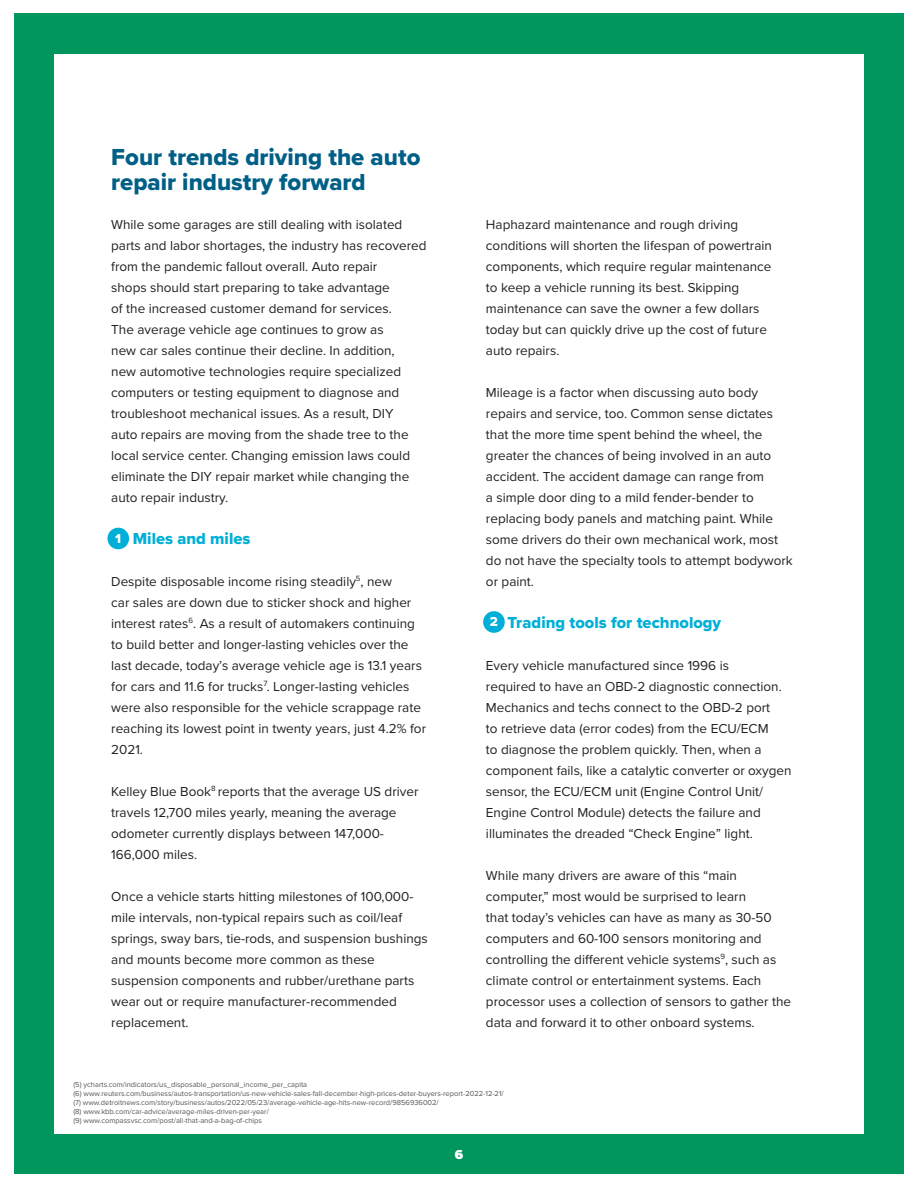
<style>
.page{position:relative;width:918px;height:1188px;background:#fff}
.page>*{position:absolute;margin:0;border:0;box-sizing:border-box;transform-origin:0 0}
.t1{font:24px/25.5px "Proxima Nova Extrabld";color:#005f86}
.t2{font:16.5px "Proxima Nova Extrabld";color:#00afd7}
.t3{font:13.5px/21px "Proxima Nova";color:#231f20}
.t4{font:13.5px "Proxima Nova Extrabld";color:#fff}
.t5{font:900 13.5px "Proxima Nova";color:#fff}
.t6{font:7.5px "Proxima Nova";color:#53565a}
</style>
<div class="page">
<div style="left:14px;top:14px;width:890px;height:1160px;background:#00965e"></div>
<div style="left:54px;top:54px;width:810px;height:1080px;background:#fff"></div>
<div style="left:107px;top:528px;width:22px;height:21px;background:#00afd7;border-radius:50%"></div>
<div style="left:483px;top:611px;width:22px;height:22px;background:#00afd7;border-radius:50%"></div>
<p class="t1" style="left:111px;top:143px;width:311px">Four trends driving the auto repair industry forward</p>
<p class="t3" style="left:111px;top:213px;width:317px">While some garages are still dealing with isolated parts and labor shortages, the industry has recovered from the pandemic fallout overall. Auto repair<br>shops should start preparing to take advantage<br>of the increased customer demand for services.<br>The average vehicle age continues to grow as<br>new car sales continue their decline. In addition,<br>new automotive technologies require specialized computers or testing equipment to diagnose and troubleshoot mechanical issues. As a result, DIY<br>auto repairs are moving from the shade tree to the local service center. Changing emission laws could eliminate the DIY repair market while changing the auto repair industry.</p>
<p class="t2" style="left:133px;top:526px;width:119px">Miles and miles</p>
<p class="t3" style="left:111px;top:570px;width:316px">Despite disposable income rising steadily<sup>5</sup>, new<br>car sales are down due to sticker shock and higher interest rates<sup>6</sup>. As a result of automakers continuing to build better and longer-lasting vehicles over the last decade, today’s average vehicle age is 13.1 years for cars and 11.6 for trucks<sup>7</sup>. Longer-lasting vehicles were also responsible for the vehicle scrappage rate reaching its lowest point in twenty years, just 4.2% for 2021.</p>
<p class="t3" style="left:111px;top:780px;width:309px">Kelley Blue Book<sup>8</sup> reports that the average US driver travels 12,700 miles yearly, meaning the average odometer currently displays between 147,000- 166,000 miles.</p>
<p class="t3" style="left:111px;top:885px;width:318px">Once a vehicle starts hitting milestones of 100,000- mile intervals, non-typical repairs such as coil/leaf springs, sway bars, tie-rods, and suspension bushings and mounts become more common as these suspension components and rubber/urethane parts wear out or require manufacturer-recommended replacement.</p>
<p class="t4" style="left:115px;top:528px;width:8px">1</p>
<p class="t3" style="left:486px;top:213px;width:288px">Haphazard maintenance and rough driving conditions will shorten the lifespan of powertrain components, which require regular maintenance to keep a vehicle running its best. Skipping maintenance can save the owner a few dollars today but can quickly drive up the cost of future auto repairs.</p>
<p class="t3" style="left:486px;top:381px;width:308px">Mileage is a factor when discussing auto body repairs and service, too. Common sense dictates that the more time spent behind the wheel, the greater the chances of being involved in an auto accident. The accident damage can range from<br>a simple door ding to a mild fender-bender to replacing body panels and matching paint. While some drivers do their own mechanical work, most do not have the specialty tools to attempt bodywork or paint.</p>
<p class="t2" style="left:508px;top:610px;width:215px">Trading tools for technology</p>
<p class="t3" style="left:486px;top:654px;width:307px">Every vehicle manufactured since 1996 is<br>required to have an OBD-2 diagnostic connection.<br>Mechanics and techs connect to the OBD-2 port<br>to retrieve data (error codes) from the ECU/ECM<br>to diagnose the problem quickly. Then, when a component fails, like a catalytic converter or oxygen sensor, the ECU/ECM unit (Engine Control Unit/ Engine Control Module) detects the failure and illuminates the dreaded “Check Engine” light.</p>
<p class="t3" style="left:486px;top:864px;width:307px">While many drivers are aware of this “main computer,” most would be surprised to learn<br>that today’s vehicles can have as many as 30-50 computers and 60-100 sensors monitoring and controlling the different vehicle systems<sup>9</sup>, such as climate control or entertainment systems. Each processor uses a collection of sensors to gather the data and forward it to other onboard systems.</p>
<p class="t4" style="left:490px;top:612px;width:10px">2</p>
<p class="t6" style="left:73px;top:1079px;width:235px">(5) ycharts.com/indicators/us_disposable_personal_income_per_capita</p>
<p class="t6" style="left:73px;top:1088px;width:432px">(6) www.reuters.com/business/autos-transportation/us-new-vehicle-sales-fall-december-high-prices-deter-buyers-report-2022-12-21/</p>
<p class="t6" style="left:73px;top:1097px;width:367px">(7) www.detroitnews.com/story/business/autos/2022/05/23/average-vehicle-age-hits-new-record/9856936002/</p>
<p class="t6" style="left:73px;top:1106px;width:197px">(8) www.kbb.com/car-advice/average-miles-driven-per-year/</p>
<p class="t6" style="left:73px;top:1115px;width:190px">(9) www.compassvsc.com/post/all-that-and-a-bag-of-chips</p>
<p class="t5" style="left:455px;top:1145px;width:10px">6</p>
</div>
